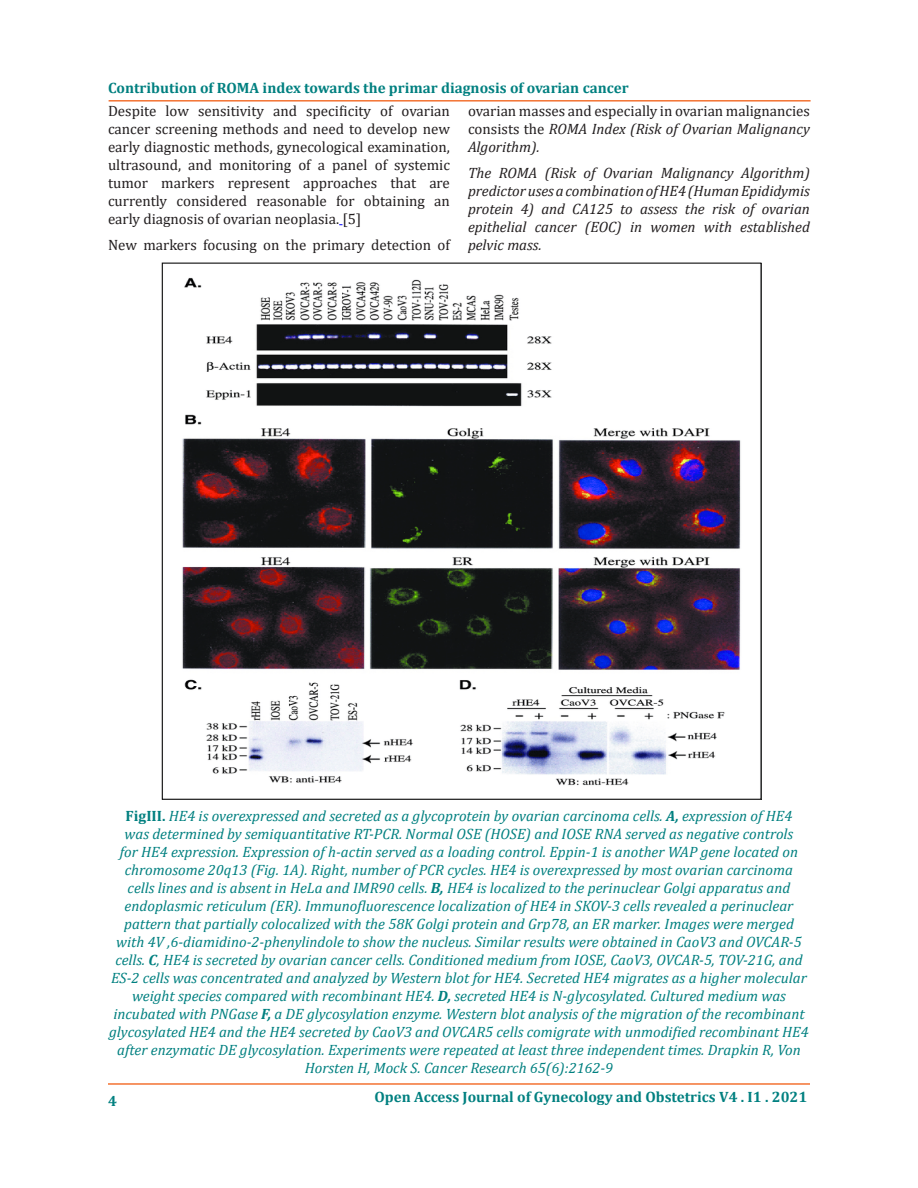
<style>
.page{position:relative;width:918px;height:1188px;background:#fff}
.page>*{position:absolute;margin:0;border:0;box-sizing:border-box;transform-origin:0 0}
.t1{font:italic 15px/18px "Cambria";color:#008080;text-align:center}
.t2{font:15px/18px "Cambria";color:#231f20;text-align:justify}
.t3{font:italic 15px/18px "Cambria";color:#231f20;text-align:justify}
.t4{font:700 15px "Cambria";color:#008080}
.s1{font-style:italic}
.s2{font-weight:700;font-style:normal}
.s3{font-weight:700}
</style>
<div class="page">
<hr style="left:108px;top:1083px;width:702px;height:2px;background:#f37232">
<hr style="left:109px;top:100px;width:702px;height:2px;background:#f37232">
<img style="left:182px;top:277px;width:559px;height:509px">
<p class="t4" style="left:108px;top:77px;width:522px">Contribution of ROMA index towards the primar diagnosis of ovarian cancer</p>
<p class="t2" style="left:108px;top:102px;width:343px">Despite low sensitivity and specificity of ovarian cancer screening methods and need to develop new early diagnostic methods, gynecological examination, ultrasound, and monitoring of a panel of systemic tumor markers represent approaches that are currently considered reasonable for obtaining an early diagnosis of ovarian neoplasia. [5]</p>
<p class="t2" style="left:108px;top:236px;width:343px">New markers focusing on the primary detection of</p>
<p class="t2" style="left:468px;top:102px;width:343px">ovarian masses and especially in ovarian malignancies consists the <span class="s1">ROMA Index (Risk of Ovarian Malignancy Algorithm).</span></p>
<p class="t3" style="left:468px;top:164px;width:343px">The ROMA (Risk of Ovarian Malignancy Algorithm) predictor uses a combination of HE4 (Human Epididymis protein 4) and CA125 to assess the risk of ovarian epithelial cancer (EOC) in women with established pelvic mass.</p>
<p class="t1" style="left:109px;top:807px;width:701px"><span class="s2">FigIII.</span> HE4 is overexpressed and secreted as a glycoprotein by ovarian carcinoma cells. <span class="s3">A,</span> expression of HE4<br>was determined by semiquantitative RT-PCR. Normal OSE (HOSE) and IOSE RNA served as negative controls<br>for HE4 expression. Expression of h-actin served as a loading control. Eppin-1 is another WAP gene located on chromosome 20q13 (Fig. 1A). Right, number of PCR cycles. HE4 is overexpressed by most ovarian carcinoma<br>cells lines and is absent in HeLa and IMR90 cells. <span class="s3">B,</span> HE4 is localized to the perinuclear Golgi apparatus and endoplasmic reticulum (ER). Immunofluorescence localization of HE4 in SKOV-3 cells revealed a perinuclear pattern that partially colocalized with the 58K Golgi protein and Grp78, an ER marker. Images were merged with 4V ,6-diamidino-2-phenylindole to show the nucleus. Similar results were obtained in CaoV3 and OVCAR-5 cells. <span class="s3">C</span>, HE4 is secreted by ovarian cancer cells. Conditioned medium from IOSE, CaoV3, OVCAR-5, TOV-21G, and ES-2 cells was concentrated and analyzed by Western blot for HE4. Secreted HE4 migrates as a higher molecular weight species compared with recombinant HE4. <span class="s3">D,</span> secreted HE4 is N-glycosylated. Cultured medium was incubated with PNGase <span class="s3">F,</span> a DE glycosylation enzyme. Western blot analysis of the migration of the recombinant glycosylated HE4 and the HE4 secreted by CaoV3 and OVCAR5 cells comigrate with unmodified recombinant HE4 after enzymatic DE glycosylation. Experiments were repeated at least three independent times. Drapkin R, Von Horsten H, Mock S. Cancer Research 65(6):2162-9</p>
<p class="t4" style="left:108px;top:1090px;width:10px">4</p>
<p class="t4" style="left:374px;top:1086px;width:434px">Open Access Journal of Gynecology and Obstetrics V4 . I1 . 2021</p>
</div>
